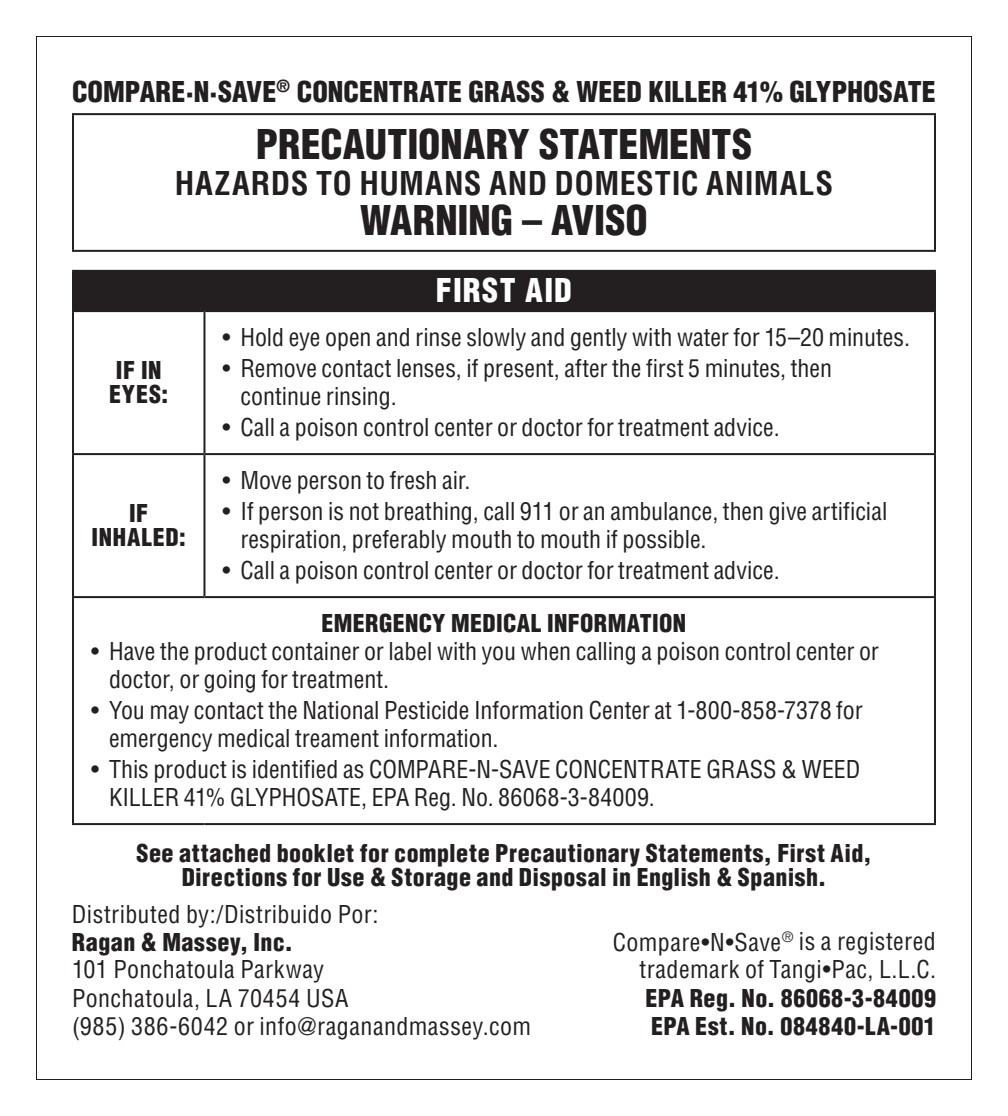
<style>
.page{position:relative;width:1008px;height:1116px;background:#fff}
.page>*{position:absolute;margin:0;border:0;box-sizing:border-box;transform-origin:0 0}
.t1{font:900 condensed 40px "Helvetica LT Std";letter-spacing:.005em;color:#231f20}
.t2{font:700 condensed 32px "Helvetica LT Std";letter-spacing:.02em;color:#231f20}
.t3{font:900 condensed 32px "Helvetica LT Std";letter-spacing:.04em;color:#fff}
.t4{font:900 condensed 28px "Helvetica LT Std";letter-spacing:.005em;color:#231f20}
.t5{font:condensed 24px/28px "Helvetica LT Std";color:#231f20}
.t6{font:900 condensed 24px/24px "Helvetica LT Std";letter-spacing:.02em;color:#231f20;text-align:center}
.t7{font:condensed 24px "Helvetica LT Std";letter-spacing:.02em;color:#231f20}
.s1{font-weight:900}
</style>
<div class="page">
<hr style="left:72px;top:113px;width:864px;height:2px;background:#231f20">
<hr style="left:72px;top:115px;width:2px;height:135px;background:#231f20">
<hr style="left:934px;top:115px;width:2px;height:135px;background:#231f20">
<hr style="left:72px;top:250px;width:864px;height:2px;background:#231f20">
<div style="left:73px;top:271px;width:862px;height:40px;background:#231f20"></div>
<hr style="left:72px;top:270px;width:132px;height:2px;background:#231f20">
<hr style="left:72px;top:272px;width:2px;height:38px;background:#231f20">
<hr style="left:204px;top:270px;width:732px;height:2px;background:#231f20">
<hr style="left:934px;top:272px;width:2px;height:38px;background:#231f20">
<hr style="left:72px;top:310px;width:132px;height:2px;background:#231f20">
<hr style="left:72px;top:312px;width:2px;height:141px;background:#231f20">
<hr style="left:204px;top:310px;width:732px;height:2px;background:#231f20">
<hr style="left:203px;top:312px;width:2px;height:141px;background:#231f20">
<hr style="left:934px;top:312px;width:2px;height:141px;background:#231f20">
<hr style="left:72px;top:453px;width:132px;height:2px;background:#231f20">
<hr style="left:72px;top:455px;width:2px;height:141px;background:#231f20">
<hr style="left:204px;top:453px;width:732px;height:2px;background:#231f20">
<hr style="left:203px;top:455px;width:2px;height:141px;background:#231f20">
<hr style="left:934px;top:455px;width:2px;height:141px;background:#231f20">
<hr style="left:72px;top:596px;width:132px;height:2px;background:#231f20">
<hr style="left:72px;top:598px;width:2px;height:225px;background:#231f20">
<hr style="left:204px;top:596px;width:732px;height:2px;background:#231f20">
<hr style="left:934px;top:598px;width:2px;height:225px;background:#231f20">
<hr style="left:72px;top:823px;width:132px;height:2px;background:#231f20">
<hr style="left:204px;top:823px;width:732px;height:2px;background:#231f20">
<p class="t4" style="left:72px;top:74px;width:865px">COMPARE·N·SAVE<sup>®</sup> CONCENTRATE GRASS &amp; WEED KILLER 41% GLYPHOSATE</p>
<p class="t1" style="left:256px;top:119px;width:23px">preca</p>
<p class="t1" style="left:365px;top:119px;width:44px">utionary</p>
<p class="t1" style="left:539px;top:119px;width:43px">Statements</p>
<p class="t2" style="left:175px;top:163px;width:660px">HAZARDS TO HUMANS AND DOMESTIC ANIMALS</p>
<p class="t1" style="left:360px;top:195px;width:23px">warning</p>
<p class="t1" style="left:522px;top:195px;width:127px">– AVISO</p>
<p class="t6" style="left:109px;top:358px;width:61px;text-align:left">IF IN<br>EYES:</p>
<p class="t3" style="left:436px;top:270px;width:138px">FIRST AID</p>
<p class="t5" style="left:222px;top:323px;width:689px">• Hold eye open and rinse slowly and gently with water for 15–20 minutes.</p>
<p class="t5" style="left:240px;top:354px;width:593px;text-indent:-18px">• Remove contact lenses, if present, after the first 5 minutes, then continue rinsing.</p>
<p class="t5" style="left:222px;top:413px;width:559px">• Call a poison control center or doctor for treatment advice.</p>
<p class="t5" style="left:222px;top:466px;width:250px">• Move person to fresh air.</p>
<p class="t5" style="left:240px;top:497px;width:648px;text-indent:-18px">• If person is not breathing, call 911 or an ambulance, then give artificial respiration, preferably mouth to mouth if possible.</p>
<p class="t5" style="left:222px;top:556px;width:559px">• Call a poison control center or doctor for treatment advice.</p>
<p class="t6" style="left:322px;top:611px;width:28px">Emergency</p>
<p class="t6" style="left:451px;top:611px;width:32px">Medical</p>
<p class="t6" style="left:547px;top:611px;width:21px">Information</p>
<p class="t5" style="left:109px;top:638px;width:771px;text-indent:-18px">• Have the product container or label with you when calling a poison control center or doctor, or going for treatment.</p>
<p class="t5" style="left:109px;top:696px;width:755px;text-indent:-18px">• You may contact the National Pesticide Information Center at 1-800-858-7378 for emergency medical treament information.</p>
<p class="t5" style="left:109px;top:755px;width:753px;text-indent:-18px">• This product is identified as COMPARE-N-SAVE CONCENTRATE GRASS &amp; WEED<br>KILLER 41% GLYPHOSATE, EPA Reg. No. 86068-3-84009.</p>
<p class="t6" style="left:137px;top:841px;width:736px">See attached booklet for complete Precautionary Statements, First Aid,<br>Directions for Use &amp; Storage and Disposal in English &amp; Spanish.</p>
<p class="t5" style="left:72px;top:900px;width:308px">Distributed by:/Distribuido Por:<br><span class="s1">Ragan &amp; Massey, Inc.</span></p>
<p class="t6" style="left:92px;top:501px;width:96px">IF<br>INHALED:</p>
<p class="t7" style="left:613px;top:927px;width:325px">Compare•N•Save<sup>®</sup> is a registered</p>
<p class="t7" style="left:72px;top:955px;width:254px">101 Ponchatoula Parkway</p>
<p class="t7" style="left:640px;top:955px;width:298px">trademark of Tangi•Pac, L.L.C.</p>
<p class="t7" style="left:72px;top:983px;width:278px">Ponchatoula, LA 70454 USA</p>
<p class="t6" style="left:646px;top:986px;width:292px">EPA Reg. No. 86068-3-84009</p>
<p class="t7" style="left:72px;top:1011px;width:461px">(985) 386-6042 or info@raganandmassey.com</p>
<p class="t6" style="left:651px;top:1014px;width:286px">EPA Est. No. 084840-LA-001</p>
</div>
